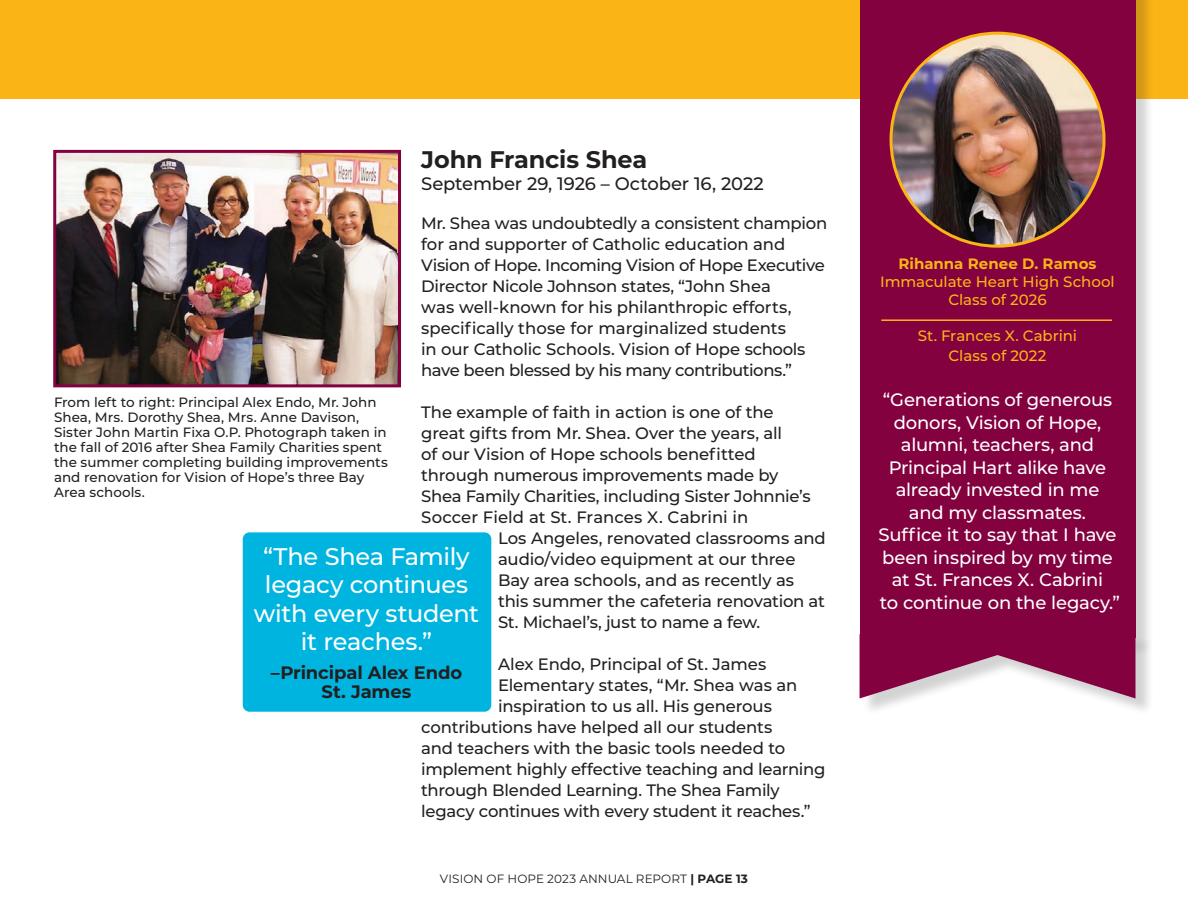
<style>
.page{position:relative;width:1188px;height:918px;background:#fff}
.page>*{position:absolute;margin:0;border:0;box-sizing:border-box;transform-origin:0 0}
.t1{font:500 24px/28.5px "Montserrat";letter-spacing:-.015em;color:#fff}
.t2{font:700 24px "Montserrat";letter-spacing:-.01em;color:#231f20}
.t3{font:500 18px/22.5px "Montserrat";letter-spacing:-.01em;color:#fff;text-align:center}
.t4{font:500 18px "Montserrat";letter-spacing:-.01em;color:#231f20}
.t5{font:700 18px "Montserrat";letter-spacing:-.005em;color:#231f20}
.t6{font:500 16.5px/21px "Montserrat";letter-spacing:-.015em;color:#231f20}
.t7{font:500 15px "Montserrat";letter-spacing:-.005em;color:#fbb416}
.t8{font:700 15px "Montserrat";color:#fbb416}
.t9{font:500 13.5px/15px "Montserrat";color:#231f20}
.t10{font:12px "Montserrat";letter-spacing:.01em;color:#231f20}
.s1{font-weight:700}
</style>
<div class="page">
<div style="left:0;top:0;width:1188px;height:98px;background:#fbb416"></div>
<img style="left:57px;top:154px;width:340px;height:229px">
<div style="left:53px;top:150px;width:348px;height:237px;border:3px solid #83013e"></div>
<div style="left:243px;top:532px;width:248px;height:180px;background:#00b4e0;border-radius:7px"></div>
<div style="left:862px;top:0;width:292px;height:656px;background:#231f20;opacity:.2"></div>
<div style="left:860px;top:0;width:276px;height:637px;background:#83013e"></div>
<img style="left:891px;top:33px;width:213px;height:213px;border-radius:106px">
<div style="left:862px;top:636px;width:292px;height:80px;background:#231f20;opacity:.2"></div>
<svg style="left:860px;top:636px;width:276px;height:62px"></svg>
<hr style="left:881px;top:319px;width:231px;height:2px;background:#fbb416">
<p class="t2" style="left:421px;top:142px;width:228px">John Francis Shea</p>
<p class="t4" style="left:421px;top:171px;width:344px">September 29, 1926 – October 16, 2022</p>
<p class="t6" style="left:421px;top:212px;width:408px">Mr. Shea was undoubtedly a consistent champion for and supporter of Catholic education and Vision of Hope. Incoming Vision of Hope Executive Director Nicole Johnson states, “John Shea<br>was well-known for his philanthropic efforts, specifically those for marginalized students<br>in our Catholic Schools. Vision of Hope schools have been blessed by his many contributions.”</p>
<p class="t6" style="left:421px;top:401px;width:354px">The example of faith in action is one of the</p>
<p class="t6" style="left:421px;top:422px;width:363px">great gifts from Mr. Shea. Over the years, all</p>
<p class="t6" style="left:421px;top:443px;width:336px">of our Vision of Hope schools benefitted</p>
<p class="t6" style="left:421px;top:464px;width:359px">through numerous improvements made by</p>
<p class="t6" style="left:421px;top:485px;width:391px">Shea Family Charities, including Sister Johnnie’s</p>
<p class="t6" style="left:421px;top:506px;width:329px">Soccer Field at St. Frances X. Cabrini in</p>
<p class="t6" style="left:498px;top:527px;width:329px">Los Angeles, renovated classrooms and</p>
<p class="t6" style="left:498px;top:548px;width:299px">audio/video equipment at our three</p>
<p class="t6" style="left:498px;top:569px;width:298px">Bay area schools, and as recently as</p>
<p class="t6" style="left:498px;top:590px;width:328px">this summer the cafeteria renovation at</p>
<p class="t6" style="left:498px;top:611px;width:264px">St. Michael’s, just to name a few.</p>
<p class="t6" style="left:498px;top:653px;width:270px">Alex Endo, Principal of St. James</p>
<p class="t6" style="left:498px;top:674px;width:301px">Elementary states, “Mr. Shea was an</p>
<p class="t6" style="left:498px;top:695px;width:276px">inspiration to us all. His generous</p>
<p class="t6" style="left:421px;top:716px;width:353px">contributions have helped all our students</p>
<p class="t6" style="left:421px;top:737px;width:366px">and teachers with the basic tools needed to</p>
<p class="t6" style="left:421px;top:758px;width:406px">implement highly effective teaching and learning</p>
<p class="t6" style="left:421px;top:779px;width:360px">through Blended Learning. The Shea Family</p>
<p class="t6" style="left:421px;top:800px;width:391px">legacy continues with every student it reaches.”</p>
<p class="t9" style="left:54px;top:394px;width:335px">From left to right: Principal Alex Endo, Mr. John Shea, Mrs. Dorothy Shea, Mrs. Anne Davison, Sister John Martin Fixa O.P. Photograph taken in the fall of 2016 after Shea Family Charities spent the summer completing building improvements and renovation for Vision of Hope’s three Bay Area schools.</p>
<p class="t1" style="left:263px;top:541px;width:208px">“The Shea Family legacy continues</p>
<p class="t1" style="left:254px;top:598px;width:227px;text-align:center">with every student it reaches.”</p>
<p class="t5" style="left:271px;top:659px;width:193px">–Principal Alex Endo</p>
<p class="t5" style="left:322px;top:679px;width:91px">St. James</p>
<p class="t10" style="left:440px;top:871px;width:310px">VISION OF HOPE 2023 ANNUAL REPORT <span class="s1">| PAGE 13</span></p>
<p class="t8" style="left:898px;top:253px;width:200px">Rihanna Renee D. Ramos</p>
<p class="t7" style="left:880px;top:272px;width:236px">Immaculate Heart High School</p>
<p class="t7" style="left:948px;top:290px;width:100px">Class of 2026</p>
<p class="t7" style="left:918px;top:326px;width:161px">St. Frances X. Cabrini</p>
<p class="t7" style="left:949px;top:345px;width:99px">Class of 2022</p>
<p class="t3" style="left:883px;top:388px;width:231px">“Generations of generous</p>
<p class="t3" style="left:894px;top:410px;width:209px">donors, Vision of Hope, alumni, teachers, and</p>
<p class="t3" style="left:889px;top:455px;width:219px">Principal Hart alike have</p>
<p class="t3" style="left:896px;top:478px;width:205px">already invested in me</p>
<p class="t3" style="left:909px;top:500px;width:179px">and my classmates.</p>
<p class="t3" style="left:878px;top:523px;width:240px">Suffice it to say that I have</p>
<p class="t3" style="left:882px;top:545px;width:232px">been inspired by my time</p>
<p class="t3" style="left:892px;top:568px;width:213px">at St. Frances X. Cabrini</p>
<p class="t3" style="left:880px;top:590px;width:242px">to continue on the legacy.”</p>
</div>
